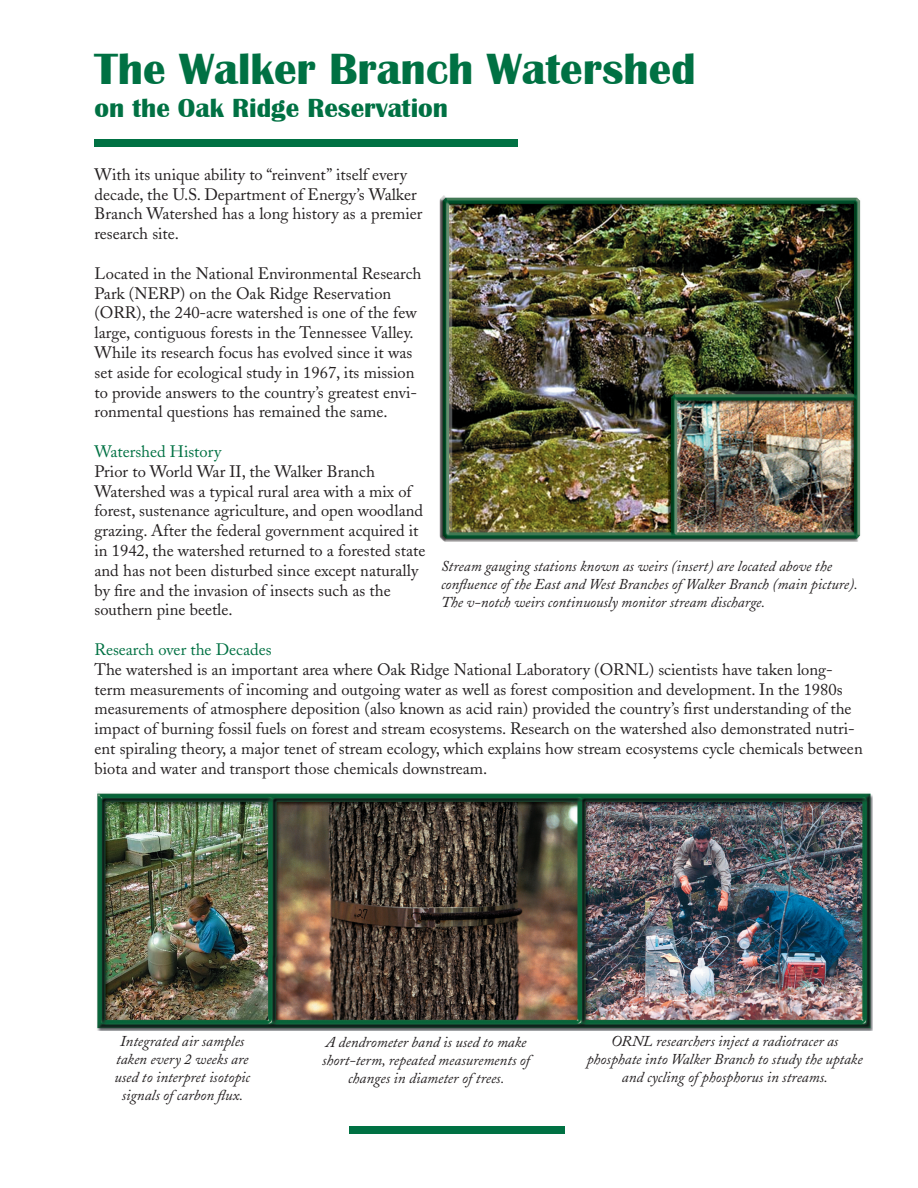
<style>
.page{position:relative;width:918px;height:1188px;background:#fff}
.page>*{position:absolute;margin:0;border:0;box-sizing:border-box;transform-origin:0 0}
.t1{font:700 45px "Britannic";color:#007143}
.t2{font:700 27px "Britannic";color:#007143}
.t3{font:16.5px/19.8px "Adobe Caslon";color:#231f20}
.t4{font:16.5px "Adobe Caslon";color:#007143}
.t5{font:italic 15px/18px "Adobe Caslon";color:#231f20;text-align:center}
</style>
<div class="page">
<div style="left:349px;top:1126px;width:216px;height:8px;background:#007143"></div>
<div style="left:94px;top:139px;width:424px;height:7px;background:#007143"></div>
<img style="left:440px;top:195px;width:421px;height:346px">
<img style="left:97px;top:793px;width:775px;height:238px">
<p class="t1" style="left:94px;top:44px;width:603px">The Walker Branch Watershed</p>
<p class="t2" style="left:94px;top:93px;width:355px">on the Oak Ridge Reservation</p>
<p class="t3" style="left:94px;top:165px;width:330px">With its unique ability to “reinvent” itself every decade, the U.S. Department of Energy’s Walker Branch Watershed has a long history as a premier research site.</p>
<p class="t3" style="left:94px;top:264px;width:329px">Located in the National Environmental Research Park (NERP) on the Oak Ridge Reservation (ORR), the 240-acre watershed is one of the few large, contiguous forests in the Tennessee Valley.<br>While its research focus has evolved since it was set aside for ecological study in 1967, its mission to provide answers to the country’s greatest envi&shy;ronmental questions has remained the same.</p>
<p class="t4" style="left:94px;top:442px;width:128px">Watershed History</p>
<p class="t3" style="left:94px;top:462px;width:332px">Prior to World War II, the Walker Branch Watershed was a typical rural area with a mix of forest, sustenance agriculture, and open woodland grazing. After the federal government acquired it in 1942, the watershed returned to a forested state and has not been disturbed since except naturally by fire and the invasion of insects such as the southern pine beetle.</p>
<p class="t4" style="left:94px;top:640px;width:179px">Research over the Decades</p>
<p class="t3" style="left:94px;top:660px;width:770px">The watershed is an important area where Oak Ridge National Laboratory (ORNL) scientists have taken long&shy;term measurements of incoming and outgoing water as well as forest composition and development. In the 1980s measurements of atmosphere deposition (also known as acid rain) provided the country’s first understanding of the impact of burning fossil fuels on forest and stream ecosystems. Research on the watershed also demonstrated nutri&shy;ent spiraling theory, a major tenet of stream ecology, which explains how stream ecosystems cycle chemicals between biota and water and transport those chemicals downstream.</p>
<p class="t5" style="left:441px;top:558px;width:418px;text-align:left">Stream gauging stations known as weirs (insert) are located above the confluence of the East and West Branches of Walker Branch (main picture).<br>The v-notch weirs continuously monitor stream discharge.</p>
<p class="t5" style="left:115px;top:1033px;width:137px">Integrated air samples taken every 2 weeks are used to interpret isotopic signals of carbon flux.</p>
<p class="t5" style="left:587px;top:1033px;width:277px">ORNL researchers inject a radiotracer as phosphate into Walker Branch to study the uptake and cycling of phosphorus in streams.</p>
<p class="t5" style="left:322px;top:1034px;width:210px">A dendrometer band is used to make short-term, repeated measurements of changes in diameter of trees.</p>
</div>
